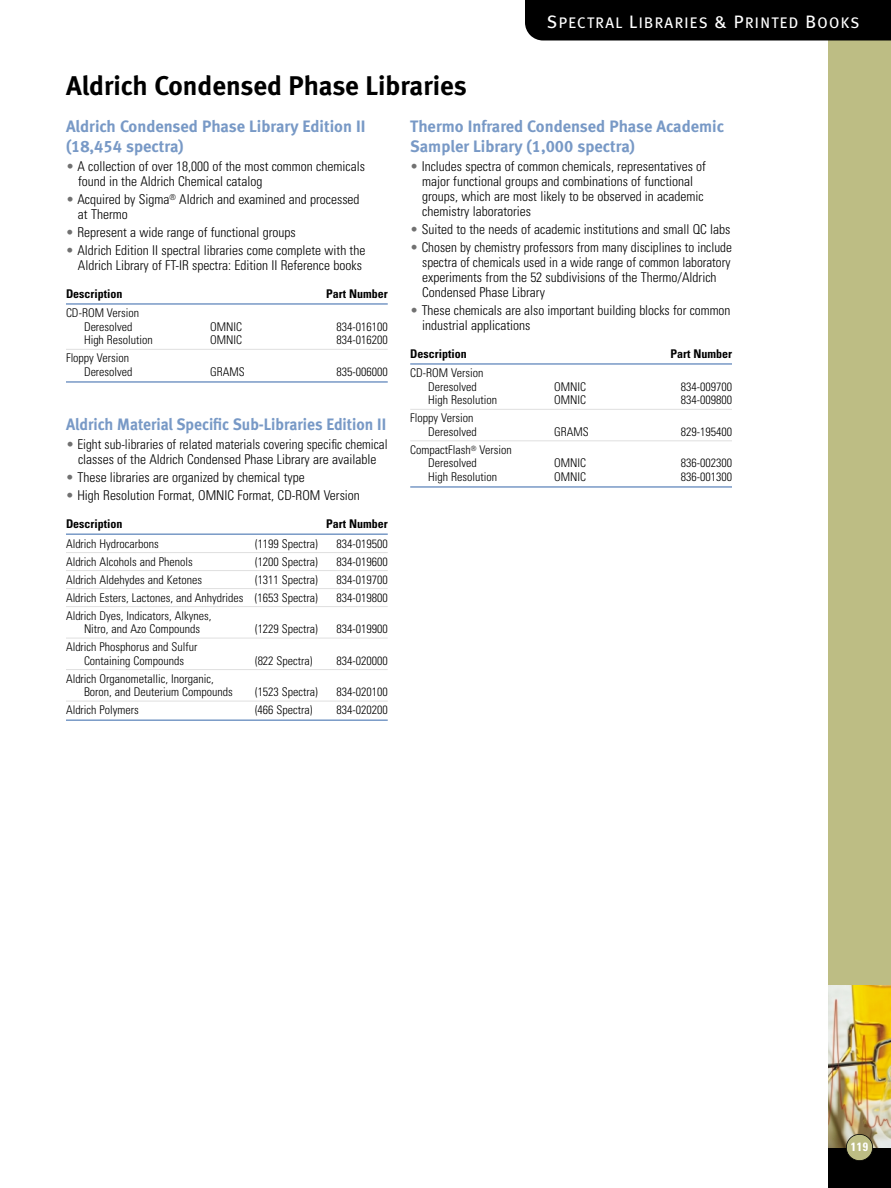
<style>
.page{position:relative;width:891px;height:1188px;background:#fff}
.page>*{position:absolute;margin:0;border:0;box-sizing:border-box;transform-origin:0 0}
.t1{font:27px "Meta Bold LF";color:#000}
.t2{font:16.5px/19.5px "Meta Bold LF";color:#7899c6}
.t3{font:16.5px "Meta Bold LF";color:#7899c6;scale:.95 1}
.t4{font:15.3px "Meta Book LF";letter-spacing:.09em;color:#fff}
.t5{font:300 condensed 13.5px/15px "Univers";color:#000}
.t6{font:300 condensed 12px/13.5px "Univers";color:#000}
.t7{font:700 condensed 12px "Univers";color:#000}
.t8{font:700 condensed 12px "Univers";color:#fff}
.s1{font-size:18px}
.s2{color:#717171}
</style>
<div class="page">
<div style="left:828px;top:0;width:63px;height:1188px;background:#bdbd84"></div>
<div style="left:525px;top:0;width:366px;height:40px;background:#000"></div>
<div style="left:828px;top:1148px;width:63px;height:40px;background:#000"></div>
<img style="left:828px;top:986px;width:63px;height:162px">
<div style="left:846px;top:1134px;width:27px;height:27px;background:#bdbd84;border-radius:50%"></div>
<div style="left:846px;top:1134px;width:27px;height:27px;border:2px solid #000;border-radius:50%"></div>
<hr style="left:66px;top:303px;width:322px;height:2px;background:#7899c6">
<hr style="left:66px;top:349px;width:322px;height:1px;background:#dfdfdf">
<hr style="left:66px;top:381px;width:322px;height:2px;background:#7899c6">
<hr style="left:66px;top:533px;width:322px;height:2px;background:#7899c6">
<hr style="left:66px;top:552px;width:322px;height:1px;background:#dfdfdf">
<hr style="left:66px;top:570px;width:322px;height:1px;background:#dfdfdf">
<hr style="left:66px;top:588px;width:322px;height:1px;background:#dfdfdf">
<hr style="left:66px;top:606px;width:322px;height:1px;background:#dfdfdf">
<hr style="left:66px;top:638px;width:322px;height:1px;background:#dfdfdf">
<hr style="left:66px;top:669px;width:322px;height:1px;background:#dfdfdf">
<hr style="left:66px;top:701px;width:322px;height:1px;background:#dfdfdf">
<hr style="left:66px;top:719px;width:322px;height:2px;background:#7899c6">
<hr style="left:410px;top:363px;width:322px;height:2px;background:#7899c6">
<hr style="left:410px;top:409px;width:322px;height:1px;background:#dfdfdf">
<hr style="left:410px;top:440px;width:322px;height:1px;background:#dfdfdf">
<hr style="left:410px;top:486px;width:322px;height:2px;background:#7899c6">
<h1 class="t1" style="left:66px;top:75px;width:402px">Aldrich Condensed Phase Libraries</h1>
<p class="t4" style="left:547px;top:17px;width:314px"><span class="s1">S</span>PECTRAL <span class="s1">L</span>IBRARIES <span class="s1">&amp; P</span>RINTED <span class="s1">B</span>OOKS</p>
<p class="t2" style="left:66px;top:118px;width:301px">Aldrich Condensed Phase Library Edition II (18,454 spectra)</p>
<p class="t5" style="left:78px;top:160px;width:288px;text-indent:-12px"><span class="s2">•</span> A collection of over 18,000 of the most common chemicals found in the Aldrich Chemical catalog</p>
<p class="t5" style="left:78px;top:193px;width:283px;text-indent:-12px"><span class="s2">•</span> Acquired by Sigma<sup>®</sup> Aldrich and examined and processed at Thermo</p>
<p class="t5" style="left:66px;top:226px;width:231px"><span class="s2">•</span> Represent a wide range of functional groups</p>
<p class="t5" style="left:66px;top:244px;width:301px;text-align:right"><span class="s2">•</span> Aldrich Edition II spectral libraries come complete with the<br>Aldrich Library of FT-IR spectra: Edition II Reference books</p>
<p class="t7" style="left:66px;top:289px;width:58px">Description</p>
<p class="t7" style="left:326px;top:289px;width:63px">Part Number</p>
<p class="t6" style="left:84px;top:308px;width:57px;text-indent:-18px">CD-ROM Version<br>Deresolved</p>
<p class="t6" style="left:210px;top:321px;width:33px">OMNIC</p>
<p class="t6" style="left:336px;top:321px;width:53px">834-016100</p>
<p class="t6" style="left:84px;top:335px;width:70px">High Resolution</p>
<p class="t6" style="left:210px;top:335px;width:33px">OMNIC</p>
<p class="t6" style="left:336px;top:335px;width:53px">834-016200</p>
<p class="t6" style="left:66px;top:353px;width:68px;text-align:right">Floppy Version<br>Deresolved</p>
<p class="t6" style="left:210px;top:366px;width:36px">GRAMS</p>
<p class="t6" style="left:336px;top:366px;width:53px">835-006000</p>
<p class="t3" style="left:66px;top:418px;width:339px">Aldrich Material Specific Sub-Libraries Edition II</p>
<p class="t5" style="left:66px;top:439px;width:323px;text-align:center"><span class="s2">•</span> Eight sub-libraries of related materials covering specific chemical classes of the Aldrich Condensed Phase Library are available</p>
<p class="t5" style="left:66px;top:472px;width:240px"><span class="s2">•</span> These libraries are organized by chemical type</p>
<p class="t5" style="left:66px;top:490px;width:295px"><span class="s2">•</span> High Resolution Format, OMNIC Format, CD-ROM Version</p>
<p class="t7" style="left:66px;top:520px;width:58px">Description</p>
<p class="t7" style="left:326px;top:520px;width:63px">Part Number</p>
<p class="t6" style="left:66px;top:538px;width:94px">Aldrich Hydrocarbons</p>
<p class="t6" style="left:255px;top:538px;width:64px">(1199 Spectra)</p>
<p class="t6" style="left:336px;top:538px;width:53px">834-019500</p>
<p class="t6" style="left:66px;top:556px;width:128px">Aldrich Alcohols and Phenols</p>
<p class="t6" style="left:255px;top:556px;width:64px">(1200 Spectra)</p>
<p class="t6" style="left:336px;top:556px;width:53px">834-019600</p>
<p class="t6" style="left:66px;top:574px;width:138px">Aldrich Aldehydes and Ketones</p>
<p class="t6" style="left:255px;top:574px;width:64px">(1311 Spectra)</p>
<p class="t6" style="left:336px;top:574px;width:53px">834-019700</p>
<p class="t6" style="left:66px;top:592px;width:253px">Aldrich Esters, Lactones, and Anhydrides (1653 Spectra)</p>
<p class="t6" style="left:336px;top:592px;width:53px">834-019800</p>
<p class="t6" style="left:66px;top:610px;width:147px;text-align:center">Aldrich Dyes, Indicators, Alkynes,<br>Nitro, and Azo Compounds</p>
<p class="t6" style="left:255px;top:623px;width:64px">(1229 Spectra)</p>
<p class="t6" style="left:336px;top:623px;width:53px">834-019900</p>
<p class="t6" style="left:66px;top:641px;width:133px;text-align:center">Aldrich Phosphorus and Sulfur<br>Containing Compounds</p>
<p class="t6" style="left:84px;top:673px;width:150px;text-indent:-18px">Aldrich Organometallic, Inorganic,<br>Boron, and Deuterium Compounds</p>
<p class="t6" style="left:255px;top:655px;width:59px">(822 Spectra)</p>
<p class="t6" style="left:336px;top:655px;width:53px">834-020000</p>
<p class="t6" style="left:255px;top:686px;width:64px">(1523 Spectra)</p>
<p class="t6" style="left:336px;top:686px;width:53px">834-020100</p>
<p class="t6" style="left:66px;top:704px;width:74px">Aldrich Polymers</p>
<p class="t6" style="left:255px;top:704px;width:59px">(466 Spectra)</p>
<p class="t6" style="left:336px;top:704px;width:53px">834-020200</p>
<p class="t2" style="left:410px;top:118px;width:316px">Thermo Infrared Condensed Phase Academic<br>Sampler Library (1,000 spectra)</p>
<p class="t5" style="left:422px;top:160px;width:285px;text-indent:-12px"><span class="s2">•</span> Includes spectra of common chemicals, representatives of major functional groups and combinations of functional groups, which are most likely to be observed in academic chemistry laboratories</p>
<p class="t5" style="left:410px;top:223px;width:322px"><span class="s2">•</span> Suited to the needs of academic institutions and small QC labs</p>
<p class="t5" style="left:422px;top:241px;width:311px;text-indent:-12px"><span class="s2">•</span> Chosen by chemistry professors from many disciplines to include spectra of chemicals used in a wide range of common laboratory experiments from the 52 subdivisions of the Thermo/Aldrich Condensed Phase Library</p>
<p class="t5" style="left:422px;top:304px;width:310px;text-indent:-12px"><span class="s2">•</span> These chemicals are also important building blocks for common industrial applications</p>
<p class="t7" style="left:410px;top:349px;width:58px">Description</p>
<p class="t7" style="left:670px;top:349px;width:63px">Part Number</p>
<p class="t6" style="left:428px;top:368px;width:57px;text-indent:-18px">CD-ROM Version<br>Deresolved</p>
<p class="t6" style="left:554px;top:381px;width:33px">OMNIC</p>
<p class="t6" style="left:681px;top:381px;width:53px">834-009700</p>
<p class="t6" style="left:428px;top:395px;width:70px">High Resolution</p>
<p class="t6" style="left:554px;top:395px;width:33px">OMNIC</p>
<p class="t6" style="left:681px;top:395px;width:53px">834-009800</p>
<p class="t6" style="left:410px;top:413px;width:68px;text-align:right">Floppy Version<br>Deresolved</p>
<p class="t6" style="left:554px;top:426px;width:36px">GRAMS</p>
<p class="t6" style="left:681px;top:426px;width:53px">829-195400</p>
<p class="t6" style="left:428px;top:444px;width:85px;text-indent:-18px">CompactFlash<sup>®</sup> Version<br>Deresolved</p>
<p class="t6" style="left:554px;top:458px;width:33px">OMNIC</p>
<p class="t6" style="left:681px;top:458px;width:53px">836-002300</p>
<p class="t6" style="left:428px;top:471px;width:70px">High Resolution</p>
<p class="t6" style="left:554px;top:471px;width:33px">OMNIC</p>
<p class="t6" style="left:681px;top:471px;width:53px">836-001300</p>
<p class="t8" style="left:851px;top:1143px;width:19px">119</p>
</div>
